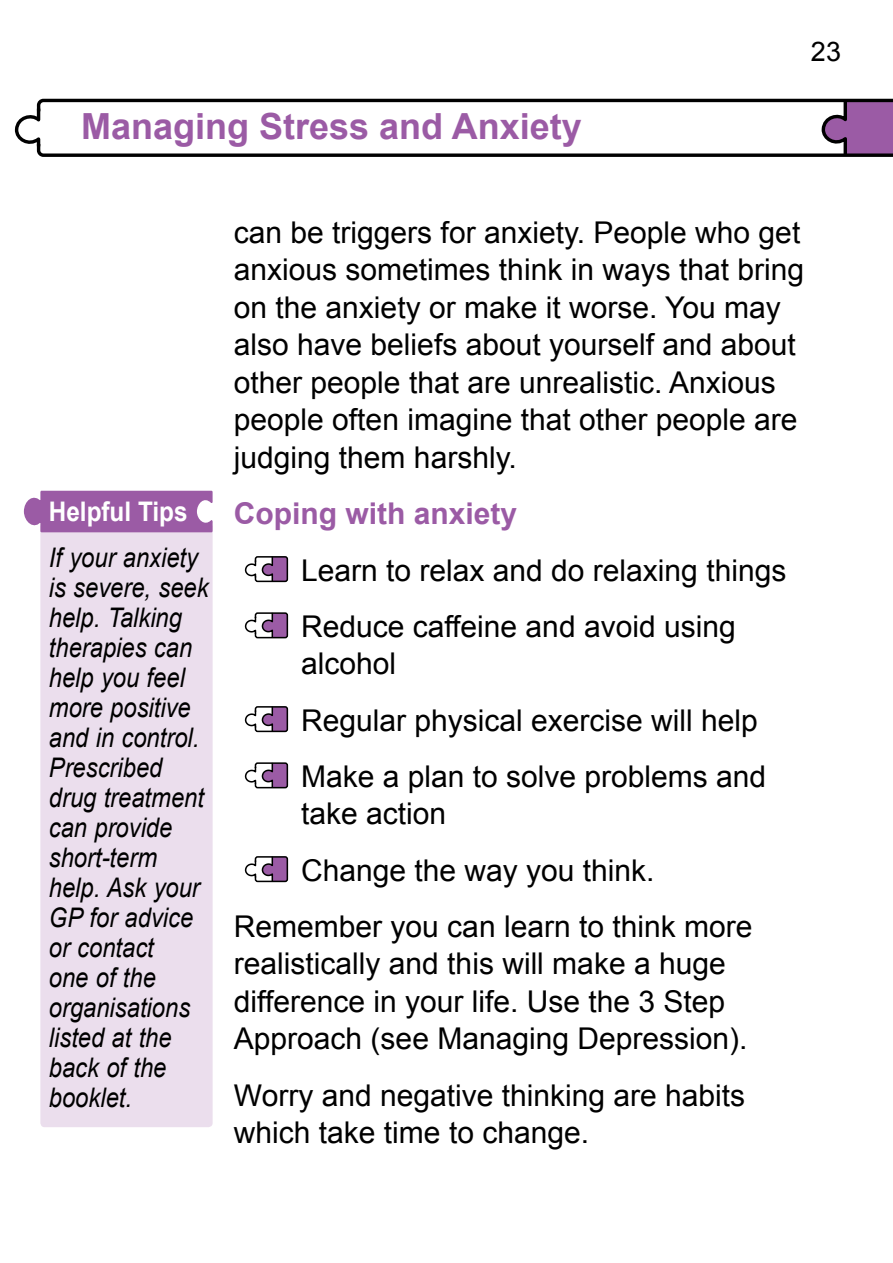
<style>
.page{position:relative;width:893px;height:1263px;background:#fff}
.page>*{position:absolute;margin:0;border:0;box-sizing:border-box;transform-origin:0 0}
.t1{font:700 36px "Arial";color:#9b5ba5}
.t2{font:30px/37.5px "Arial";color:#000}
.t3{font:700 30px "Arial";color:#9b5ba5}
.t4{font:italic 27px/30px "Arial";color:#000;scale:.88 1}
.t5{font:700 27px "Arial";color:#fff;scale:.9 1}
.t6{font:27px "Arial";color:#000}
</style>
<div class="page">
<svg style="left:35px;top:98px;width:858px;height:59px"></svg>
<div style="left:40px;top:534px;width:173px;height:593px;background:#ebdeed"></div>
<svg style="left:23px;top:490px;width:190px;height:44px;background:#a76fb0"></svg>
<svg style="left:245px;top:556px;width:44px;height:27px"></svg>
<svg style="left:245px;top:612px;width:44px;height:27px"></svg>
<svg style="left:245px;top:706px;width:44px;height:27px"></svg>
<svg style="left:245px;top:762px;width:44px;height:27px"></svg>
<svg style="left:245px;top:856px;width:44px;height:27px"></svg>
<p class="t1" style="left:81px;top:102px;width:502px">Managing Stress and Anxiety</p>
<p class="t6" style="left:811px;top:34px;width:32px">23</p>
<p class="t5" style="left:49px;top:494px;width:156px">Helpful Tips</p>
<p class="t4" style="left:49px;top:543px;width:183px">If your anxiety is severe, seek help. Talking therapies can help you feel more positive and in control.<br>Prescribed drug treatment can provide short-term help. Ask your<br>GP for advice or contact<br>one of the organisations listed at the back of the booklet.</p>
<p class="t2" style="left:234px;top:214px;width:572px">can be triggers for anxiety. People who get anxious sometimes think in ways that bring on the anxiety or make it worse. You may also have beliefs about yourself and about other people that are unrealistic. Anxious people often imagine that other people are judging them harshly.</p>
<p class="t3" style="left:234px;top:494px;width:285px">Coping with anxiety</p>
<p class="t2" style="left:301px;top:542px;width:487px;line-height:56.4px">Learn to relax and do relaxing things<br>Reduce caffeine and avoid using</p>
<p class="t2" style="left:301px;top:636px;width:467px;line-height:56.4px">alcohol<br>Regular physical exercise will help<br>Make a plan to solve problems and</p>
<p class="t2" style="left:301px;top:795px;width:147px">take action</p>
<p class="t2" style="left:301px;top:851px;width:355px">Change the way you think.</p>
<p class="t2" style="left:234px;top:908px;width:520px">Remember you can learn to think more</p>
<p class="t2" style="left:234px;top:945px;width:515px">realistically and this will make a huge difference in your life. Use the 3 Step<br>Approach (see Managing Depression).</p>
<p class="t2" style="left:234px;top:1076px;width:513px">Worry and negative thinking are habits which take time to change.</p>
</div>
